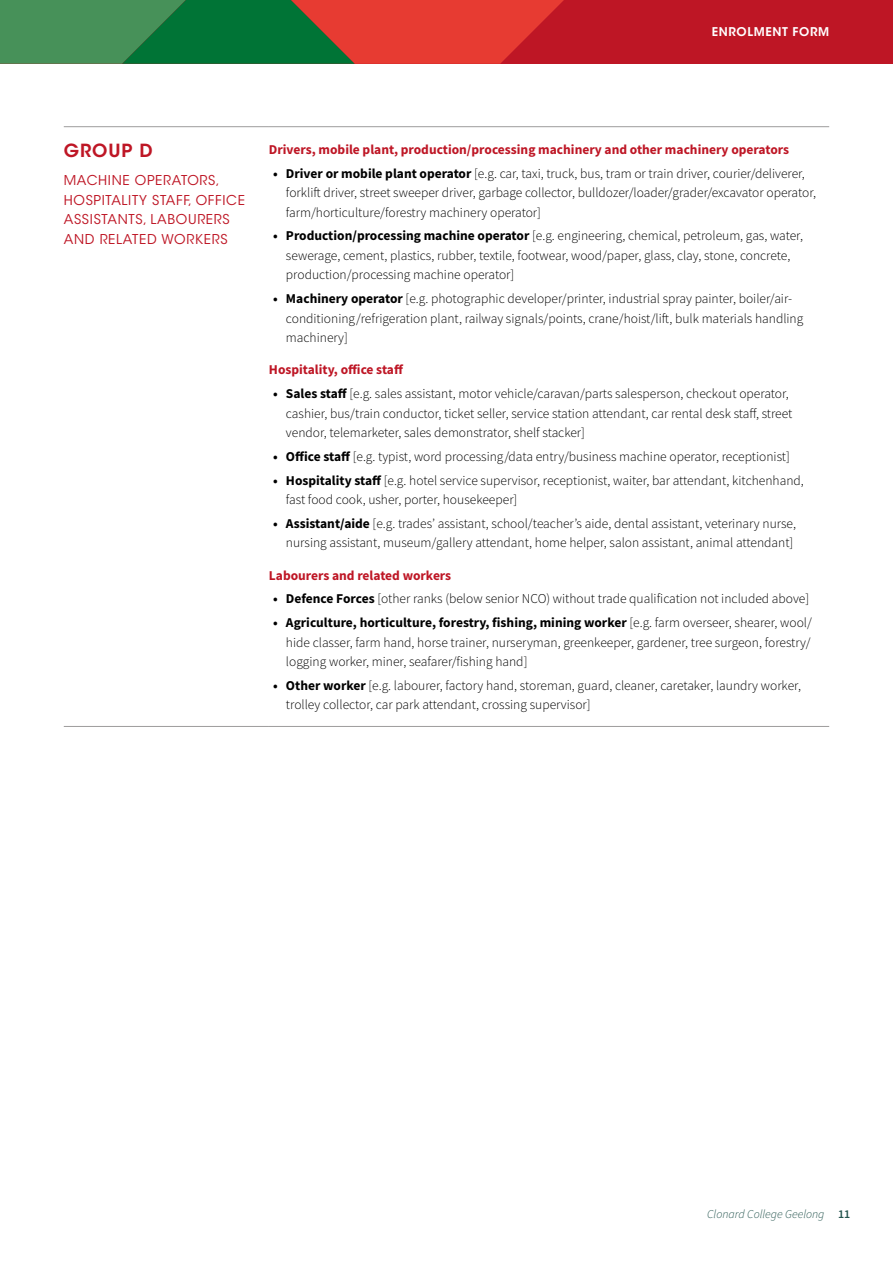
<style>
.page{position:relative;width:893px;height:1263px;background:#fff}
.page>*{position:absolute;margin:0;border:0;box-sizing:border-box;transform-origin:0 0}
.t1{font:600 18px "ITC Avant Garde Std";letter-spacing:.05em;color:#be1625}
.t2{font:300 13.5px/19.5px "Source Sans Pro";color:#000}
.t3{font:700 13.5px "Source Sans Pro";color:#be1625}
.t4{font:13.5px/19.5px "ITC Avant Garde Std";letter-spacing:.05em;color:#be1625}
.t5{font:italic 300 12px "Source Sans Pro";color:#24544e}
.t6{font:600 12px "ITC Avant Garde Std";letter-spacing:.05em;color:#fff}
.s1{font-weight:700}
.s2{font-weight:600;font-style:normal}
</style>
<div class="page">
<hr style="left:64px;top:126px;width:205px;height:1px;background:#9d9c9c">
<hr style="left:269px;top:126px;width:560px;height:1px;background:#9d9c9c">
<hr style="left:64px;top:726px;width:205px;height:1px;background:#9d9c9c">
<hr style="left:269px;top:726px;width:560px;height:1px;background:#9d9c9c">
<div style="left:0;top:0;width:893px;height:64px;background:#be1625"></div>
<svg style="left:0;top:0;width:564px;height:64px;background:#73613d"></svg>
<p class="t6" style="left:712px;top:27px;width:119px">ENROLMENT FORM</p>
<h1 class="t1" style="left:64px;top:143px;width:91px">GROUP D</h1>
<p class="t4" style="left:64px;top:172px;width:183px">MACHINE OPERATORS,<br>HOSPITALITY STAFF, OFFICE<br>ASSISTANTS, LABOURERS<br>AND RELATED WORKERS</p>
<p class="t3" style="left:269px;top:144px;width:522px">Drivers, mobile plant, production/processing machinery and other machinery operators</p>
<p class="t2" style="left:286px;top:164px;width:532px;text-indent:-13px"><span class="s1">• Driver or mobile plant operator</span> [e.g. car, taxi, truck, bus, tram or train driver, courier/deliverer, forklift driver, street sweeper driver, garbage collector, bulldozer/loader/grader/excavator operator, farm/horticulture/forestry machinery operator]</p>
<p class="t2" style="left:286px;top:227px;width:518px;text-indent:-13px"><span class="s1">• Production/processing machine operator</span> [e.g. engineering, chemical, petroleum, gas, water, sewerage, cement, plastics, rubber, textile, footwear, wood/paper, glass, clay, stone, concrete, production/processing machine operator]</p>
<p class="t2" style="left:286px;top:290px;width:519px;text-indent:-13px"><span class="s1">• Machinery operator</span> [e.g. photographic developer/printer, industrial spray painter, boiler/air&shy;conditioning/refrigeration plant, railway signals/points, crane/hoist/lift, bulk materials handling machinery]</p>
<p class="t3" style="left:269px;top:365px;width:136px">Hospitality, office staff</p>
<p class="t2" style="left:286px;top:385px;width:508px;text-indent:-13px"><span class="s1">• Sales staff</span> [e.g. sales assistant, motor vehicle/caravan/parts salesperson, checkout operator, cashier, bus/train conductor, ticket seller, service station attendant, car rental desk staff, street vendor, telemarketer, sales demonstrator, shelf stacker]</p>
<p class="t2" style="left:273px;top:448px;width:518px"><span class="s1">• Office staff</span> [e.g. typist, word processing/data entry/business machine operator, receptionist]</p>
<p class="t2" style="left:286px;top:471px;width:519px;text-indent:-13px"><span class="s1">• Hospitality staff</span> [e.g. hotel service supervisor, receptionist, waiter, bar attendant, kitchenhand, fast food cook, usher, porter, housekeeper]</p>
<p class="t2" style="left:273px;top:515px;width:524px;text-align:right"><span class="s1">• Assistant/aide</span> [e.g. trades’ assistant, school/teacher’s aide, dental assistant, veterinary nurse, nursing assistant, museum/gallery attendant, home helper, salon assistant, animal attendant]</p>
<p class="t3" style="left:269px;top:570px;width:184px">Labourers and related workers</p>
<p class="t2" style="left:273px;top:590px;width:537px"><span class="s1">• Defence Forces</span> [other ranks (below senior NCO) without trade qualification not included above]</p>
<p class="t2" style="left:286px;top:614px;width:527px;text-align:justify;text-indent:-13px"><span class="s1">• Agriculture, horticulture, forestry, fishing, mining worker</span> [e.g. farm overseer, shearer, wool/ hide classer, farm hand, horse trainer, nurseryman, greenkeeper, gardener, tree surgeon, forestry/ logging worker, miner, seafarer/fishing hand]</p>
<p class="t2" style="left:286px;top:677px;width:516px;text-indent:-13px"><span class="s1">• Other worker</span> [e.g. labourer, factory hand, storeman, guard, cleaner, caretaker, laundry worker, trolley collector, car park attendant, crossing supervisor]</p>
<p class="t5" style="left:707px;top:1209px;width:145px">Clonard College Geelong <span class="s2">11</span></p>
</div>
